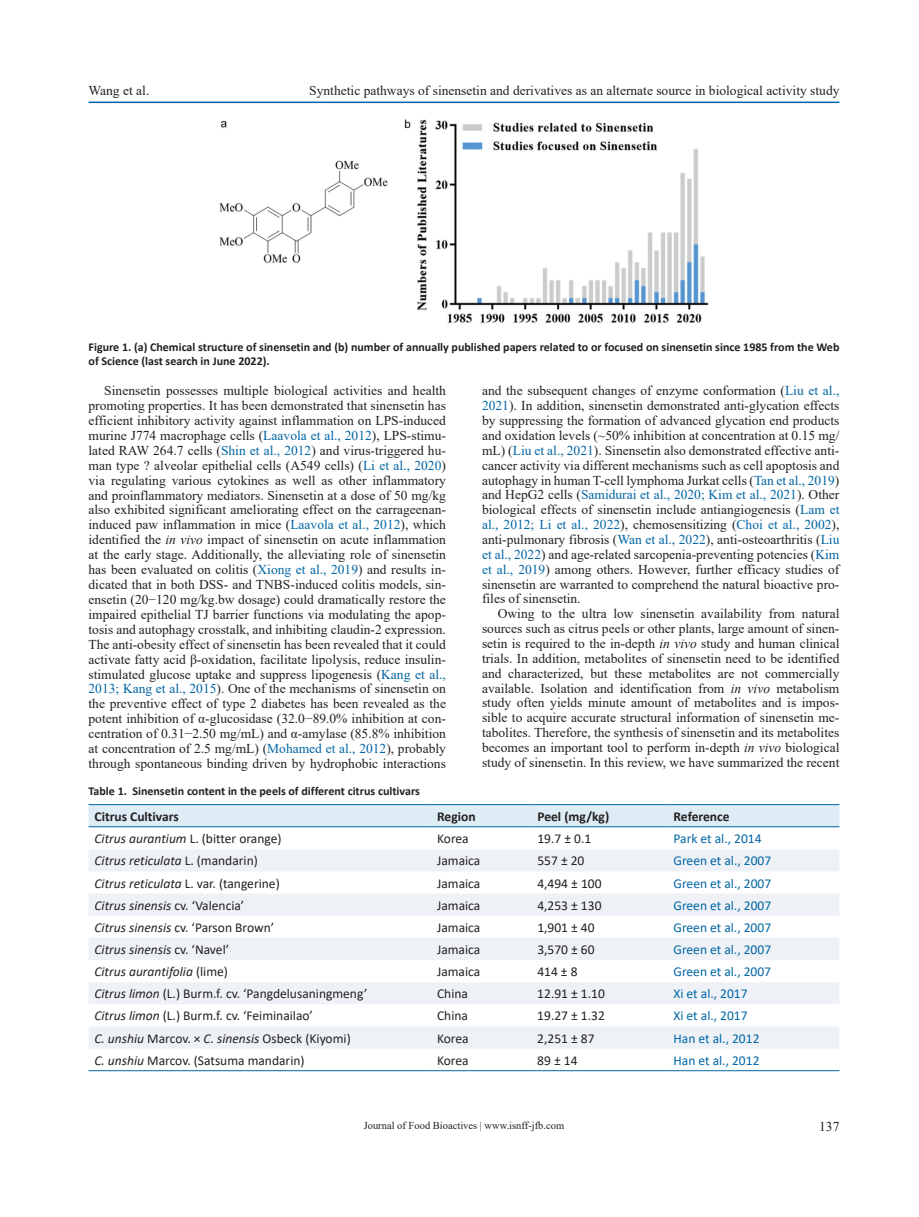
<style>
.page{position:relative;width:919px;height:1217px;background:#fff}
.page>*{position:absolute;margin:0;border:0;box-sizing:border-box;transform-origin:0 0}
.t1{font:13.5px/14.9px "Times New Roman";color:#231f20;text-align:justify}
.t2{font:13.5px "Calibri";color:#231f20}
.t3{font:13.5px "Calibri";color:#0065a4}
.t4{font:italic 13.5px "Calibri";color:#231f20}
.t5{font:700 13.5px "Calibri";color:#231f20}
.t6{font:700 12px/13.5px "Calibri";color:#231f20}
.t7{font:10.5px "Times New Roman";color:#231f20}
.s1{color:#0065a4}
.s2{font-style:italic}
.s3{font-style:normal}
</style>
<div class="page">
<hr style="left:88px;top:101px;width:751px;height:2px;background:#0065a4">
<div style="left:88px;top:805px;width:751px;height:21px;background:#ddecf5"></div>
<svg style="left:88px;top:827px;width:751px;height:1px"></svg>
<svg style="left:89px;top:849px;width:750px;height:199px;fill:#eef2f7"></svg>
<hr style="left:88px;top:804px;width:343px;height:1px;background:#0065a4">
<hr style="left:88px;top:826px;width:343px;height:1px;background:#0065a4">
<hr style="left:431px;top:804px;width:100px;height:1px;background:#0065a4">
<hr style="left:431px;top:826px;width:100px;height:1px;background:#0065a4">
<hr style="left:531px;top:804px;width:136px;height:1px;background:#0065a4">
<hr style="left:531px;top:826px;width:136px;height:1px;background:#0065a4">
<hr style="left:667px;top:804px;width:172px;height:1px;background:#0065a4">
<hr style="left:667px;top:826px;width:172px;height:1px;background:#0065a4">
<hr style="left:88px;top:1070px;width:343px;height:1px;background:#0065a4">
<hr style="left:431px;top:1070px;width:100px;height:1px;background:#0065a4">
<hr style="left:531px;top:1070px;width:136px;height:1px;background:#0065a4">
<hr style="left:667px;top:1070px;width:172px;height:1px;background:#0065a4">
<img style="left:219px;top:119px;width:490px;height:204px">
<p class="t1" style="left:88px;top:82px;width:62px">Wang et al.</p>
<p class="t1" style="left:309px;top:82px;width:531px">Synthetic pathways of sinensetin and derivatives as an alternate source in biological activity study</p>
<p class="t6" style="left:88px;top:340px;width:752px">Figure 1. (a) Chemical structure of sinensetin and (b) number of annually published papers related to or focused on sinensetin since 1985 from the Web of Science (last search in June 2022).</p>
<p class="t1" style="left:88px;top:382px;width:359px;text-indent:16px">Sinensetin possesses multiple biological activities and health promoting properties. It has been demonstrated that sinensetin has efficient inhibitory activity against inflammation on LPS-induced murine J774 macrophage cells (<span class="s1">Laavola et al., 2012</span>), LPS-stimu&shy;lated RAW 264.7 cells (<span class="s1">Shin et al., 2012</span>) and virus-triggered hu&shy;man type ? alveolar epithelial cells (A549 cells) (<span class="s1">Li et al., 2020</span>) via regulating various cytokines as well as other inflammatory and proinflammatory mediators. Sinensetin at a dose of 50 mg/kg also exhibited significant ameliorating effect on the carrageenan&shy;induced paw inflammation in mice (<span class="s1">Laavola et al., 2012</span>), which identified the <span class="s2">in vivo</span> impact of sinensetin on acute inflammation at the early stage. Additionally, the alleviating role of sinensetin has been evaluated on colitis (<span class="s1">Xiong et al., 2019</span>) and results in&shy;dicated that in both DSS- and TNBS-induced colitis models, sin&shy;ensetin (20−120 mg/kg.bw dosage) could dramatically restore the impaired epithelial TJ barrier functions via modulating the apop&shy;tosis and autophagy crosstalk, and inhibiting claudin-2 expression.<br>The anti-obesity effect of sinensetin has been revealed that it could activate fatty acid β-oxidation, facilitate lipolysis, reduce insulin&shy;stimulated glucose uptake and suppress lipogenesis (<span class="s1">Kang et al., 2013; Kang et al., 2015</span>). One of the mechanisms of sinensetin on the preventive effect of type 2 diabetes has been revealed as the potent inhibition of α-glucosidase (32.0−89.0% inhibition at con&shy;centration of 0.31−2.50 mg/mL) and α-amylase (85.8% inhibition at concentration of 2.5 mg/mL) (<span class="s1">Mohamed et al., 2012</span>), probably through spontaneous binding driven by hydrophobic interactions</p>
<p class="t1" style="left:482px;top:383px;width:359px">and the subsequent changes of enzyme conformation (<span class="s1">Liu et al., 2021</span>). In addition, sinensetin demonstrated anti-glycation effects by suppressing the formation of advanced glycation end products and oxidation levels (~50% inhibition at concentration at 0.15 mg/ mL) (<span class="s1">Liu et al., 2021</span>). Sinensetin also demonstrated effective anti&shy;cancer activity via different mechanisms such as cell apoptosis and autophagy in human T-cell lymphoma Jurkat cells (<span class="s1">Tan et al., 2019</span>) and HepG2 cells (<span class="s1">Samidurai et al., 2020; Kim et al., 2021</span>). Other biological effects of sinensetin include antiangiogenesis (<span class="s1">Lam et al., 2012; Li et al., 2022</span>), chemosensitizing (<span class="s1">Choi et al., 2002</span>), anti-pulmonary fibrosis (<span class="s1">Wan et al., 2022</span>), anti-osteoarthritis (<span class="s1">Liu et al., 2022</span>) and age-related sarcopenia-preventing potencies (<span class="s1">Kim et al., 2019</span>) among others. However, further efficacy studies of sinensetin are warranted to comprehend the natural bioactive pro&shy;files of sinensetin.</p>
<p class="t1" style="left:482px;top:605px;width:359px;text-indent:16px">Owing to the ultra low sinensetin availability from natural sources such as citrus peels or other plants, large amount of sinen&shy;setin is required to the in-depth <span class="s2">in vivo</span> study and human clinical trials. In addition, metabolites of sinensetin need to be identified and characterized, but these metabolites are not commercially available. Isolation and identification from <span class="s2">in vivo</span> metabolism study often yields minute amount of metabolites and is impos&shy;sible to acquire accurate structural information of sinensetin me&shy;tabolites. Therefore, the synthesis of sinensetin and its metabolites becomes an important tool to perform in-depth <span class="s2">in vivo</span> biological study of sinensetin. In this review, we have summarized the recent</p>
<p class="t6" style="left:88px;top:784px;width:333px">Table 1. Sinensetin content in the peels of different citrus cultivars</p>
<p class="t5" style="left:94px;top:806px;width:86px">Citrus Cultivars</p>
<p class="t5" style="left:437px;top:806px;width:40px">Region</p>
<p class="t5" style="left:537px;top:806px;width:73px">Peel (mg/kg)</p>
<p class="t5" style="left:673px;top:806px;width:58px">Reference</p>
<p class="t2" style="left:94px;top:829px;width:188px"><span class="s2">Citrus aurantium</span> L. (bitter orange)</p>
<p class="t2" style="left:437px;top:829px;width:33px">Korea</p>
<p class="t2" style="left:537px;top:829px;width:55px">19.7 ± 0.1</p>
<p class="t3" style="left:673px;top:829px;width:90px">Park et al., 2014</p>
<p class="t4" style="left:94px;top:851px;width:165px">Citrus reticulata <span class="s3">L. (mandarin)</span></p>
<p class="t2" style="left:437px;top:851px;width:45px">Jamaica</p>
<p class="t2" style="left:537px;top:851px;width:49px">557 ± 20</p>
<p class="t3" style="left:673px;top:851px;width:99px">Green et al., 2007</p>
<p class="t2" style="left:94px;top:873px;width:187px"><span class="s2">Citrus reticulata</span> L. var. (tangerine)</p>
<p class="t2" style="left:437px;top:873px;width:45px">Jamaica</p>
<p class="t2" style="left:537px;top:873px;width:66px">4,494 ± 100</p>
<p class="t3" style="left:673px;top:873px;width:99px">Green et al., 2007</p>
<p class="t4" style="left:94px;top:895px;width:151px">Citrus sinensis <span class="s3">cv. ‘Valencia’</span></p>
<p class="t2" style="left:437px;top:895px;width:45px">Jamaica</p>
<p class="t2" style="left:537px;top:895px;width:66px">4,253 ± 130</p>
<p class="t3" style="left:673px;top:895px;width:99px">Green et al., 2007</p>
<p class="t2" style="left:94px;top:917px;width:181px"><span class="s2">Citrus sinensis</span> cv. ‘Parson Brown’</p>
<p class="t2" style="left:437px;top:917px;width:45px">Jamaica</p>
<p class="t2" style="left:537px;top:917px;width:59px">1,901 ± 40</p>
<p class="t3" style="left:673px;top:917px;width:99px">Green et al., 2007</p>
<p class="t4" style="left:94px;top:939px;width:136px">Citrus sinensis <span class="s3">cv. ‘Navel’</span></p>
<p class="t2" style="left:437px;top:939px;width:45px">Jamaica</p>
<p class="t2" style="left:537px;top:939px;width:59px">3,570 ± 60</p>
<p class="t3" style="left:673px;top:939px;width:99px">Green et al., 2007</p>
<p class="t4" style="left:94px;top:962px;width:135px">Citrus aurantifolia <span class="s3">(lime)</span></p>
<p class="t2" style="left:437px;top:962px;width:45px">Jamaica</p>
<p class="t2" style="left:537px;top:962px;width:42px">414 ± 8</p>
<p class="t3" style="left:673px;top:962px;width:99px">Green et al., 2007</p>
<p class="t2" style="left:94px;top:984px;width:274px"><span class="s2">Citrus limon</span> (L.) Burm.f. cv. ‘Pangdelusaningmeng’</p>
<p class="t2" style="left:437px;top:984px;width:32px">China</p>
<p class="t2" style="left:537px;top:984px;width:69px">12.91 ± 1.10</p>
<p class="t3" style="left:673px;top:984px;width:76px">Xi et al., 2017</p>
<p class="t2" style="left:94px;top:1006px;width:220px"><span class="s2">Citrus limon</span> (L.) Burm.f. cv. ‘Feiminailao’</p>
<p class="t2" style="left:437px;top:1006px;width:32px">China</p>
<p class="t2" style="left:537px;top:1006px;width:69px">19.27 ± 1.32</p>
<p class="t3" style="left:673px;top:1006px;width:76px">Xi et al., 2017</p>
<p class="t2" style="left:94px;top:1028px;width:258px"><span class="s2">C. unshiu</span> Marcov. × <span class="s2">C. sinensis</span> Osbeck (Kiyomi)</p>
<p class="t2" style="left:437px;top:1028px;width:33px">Korea</p>
<p class="t2" style="left:537px;top:1028px;width:59px">2,251 ± 87</p>
<p class="t3" style="left:673px;top:1028px;width:88px">Han et al., 2012</p>
<p class="t2" style="left:94px;top:1050px;width:212px"><span class="s2">C. unshiu</span> Marcov. (Satsuma mandarin)</p>
<p class="t2" style="left:437px;top:1050px;width:33px">Korea</p>
<p class="t2" style="left:537px;top:1050px;width:42px">89 ± 14</p>
<p class="t3" style="left:673px;top:1050px;width:88px">Han et al., 2012</p>
<p class="t7" style="left:363px;top:1117px;width:202px">Journal of Food Bioactives | www.isnff-jfb.com</p>
<p class="t1" style="left:819px;top:1118px;width:22px">137</p>
</div>
